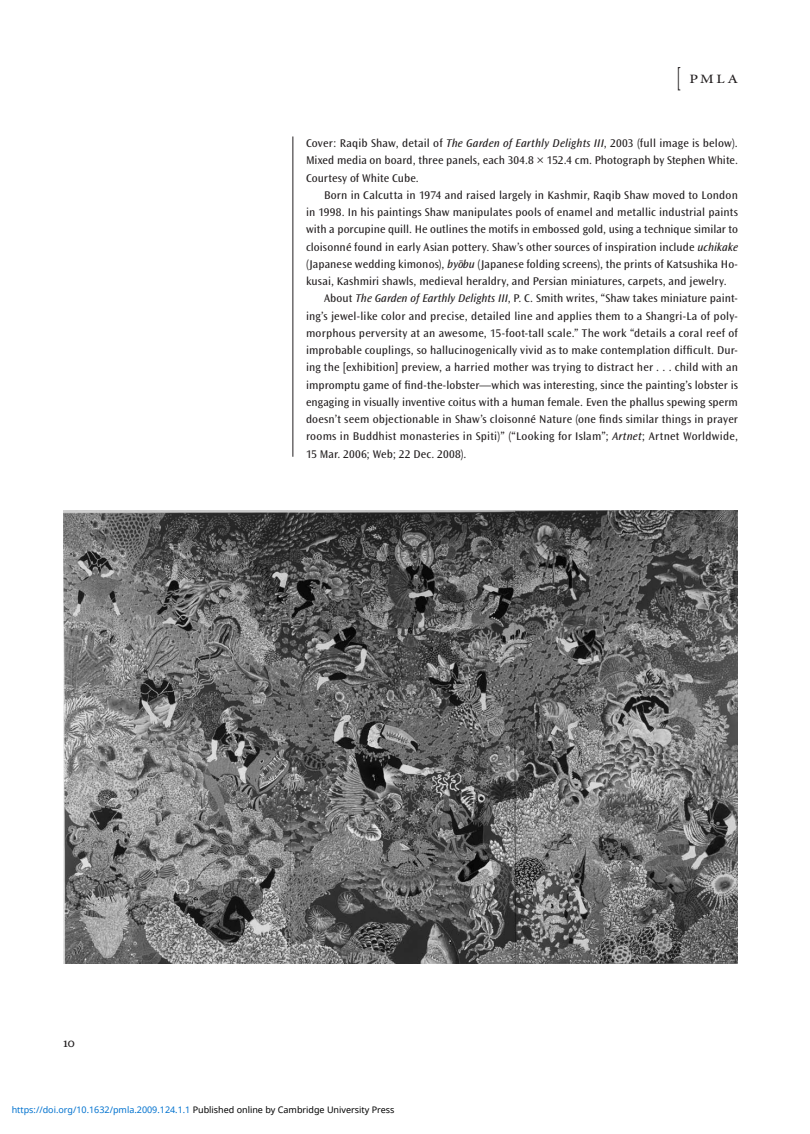
<style>
.page{position:relative;width:810px;height:1134px;background:#fff}
.page>*{position:absolute;margin:0;border:0;box-sizing:border-box;transform-origin:0 0}
.t1{font:500 14.25px "Minion Pro";color:#231f20}
.t2{font:500 12.75px "Minion Pro";color:#231f20;scale:1.2 1}
.Text{font:11.7px/17.2px "Ocean Sans Std";letter-spacing:.01em;color:#231f20;text-align:justify}
.Text-2{font:11.55px/17.2px "Ocean Sans Std";letter-spacing:.02em;color:#231f20;text-align:justify}
.t3{font:9px "Noto Sans";color:#0172cf}
.s1{font-size:27px}
.s2{font-style:italic}
.s3{color:#000}
</style>
<div class="page">
<img style="left:63px;top:511px;width:675px;height:453px">
<hr style="left:292px;top:136px;width:1px;height:321px;background:#231f20">
<p class="t2" style="left:677px;top:70px;width:53px"><span class="s1">[</span> PMLA</p>
<p class="Text" style="left:306px;top:135px;width:433px">Cover: Raqib Shaw, detail of <span class="s2">The Garden of Earthly Delights III</span>, 2003 (full image is below).<br>Mixed media on board, three panels, each 304.8 × 152.4 cm. Photograph by Stephen White.<br>Courtesy of White Cube.</p>
<p class="Text" style="left:306px;top:187px;width:434px;text-indent:18px">Born in Calcutta in 1974 and raised largely in Kashmir, Raqib Shaw moved to London in 1998. I n his paintings Shaw manipulates pools of enamel and metallic industrial paints with a porcupine quill. He outlines the motifs in embossed gold, using a technique similar to cloisonné found in early Asian pottery. Shaw’s other sources of inspiration include <span class="s2">uchikake </span>(Japanese wedding kimonos), <span class="s2">byoˉbu</span> (Japanese folding screens), the prints of Katsushika H o&shy;kusai, Kashmiri shawls, medieval heraldry, and Persian miniatures, carpets, and jewelry.</p>
<p class="Text-2" style="left:306px;top:290px;width:434px;text-indent:18px">About <span class="s2">The Garden of Earthly Delights III</span>, P. C. Smith writes, “Shaw takes miniature paint&shy;ing’s jewel-like color and precise, detailed line and applies them to a Shangri-La of poly&shy;morphous perversity at an awesome, 15-foot-tall scale.” The work “details a coral reef of improbable couplings, so hallucinogenically vivid as to make contemplation difficult. Dur&shy;ing the [exhibition] preview, a harried mother was trying to distract her . . . child with an impromptu game of find-the-lobster—which was interesting, since the painting’s lobster is engaging in visually inventive coitus with a human female. Even the phallus spewing sperm doesn’t seem objectionable in Shaw’s cloisonné Nature (one finds similar things in prayer rooms in Buddhist monasteries in Spiti)” (“Looking for Islam”; <span class="s2">Artnet</span>; Artnet Worldwide, 15 Mar. 2006; Web; 22 Dec. 2008).</p>
<p class="t1" style="left:63px;top:1033px;width:14px">10</p>
<p class="t3" style="left:12px;top:1103px;width:384px">https://doi.org/10.1632/pmla.2009.124.1.1 <span class="s3">Published online by Cambridge University Press</span></p>
</div>
